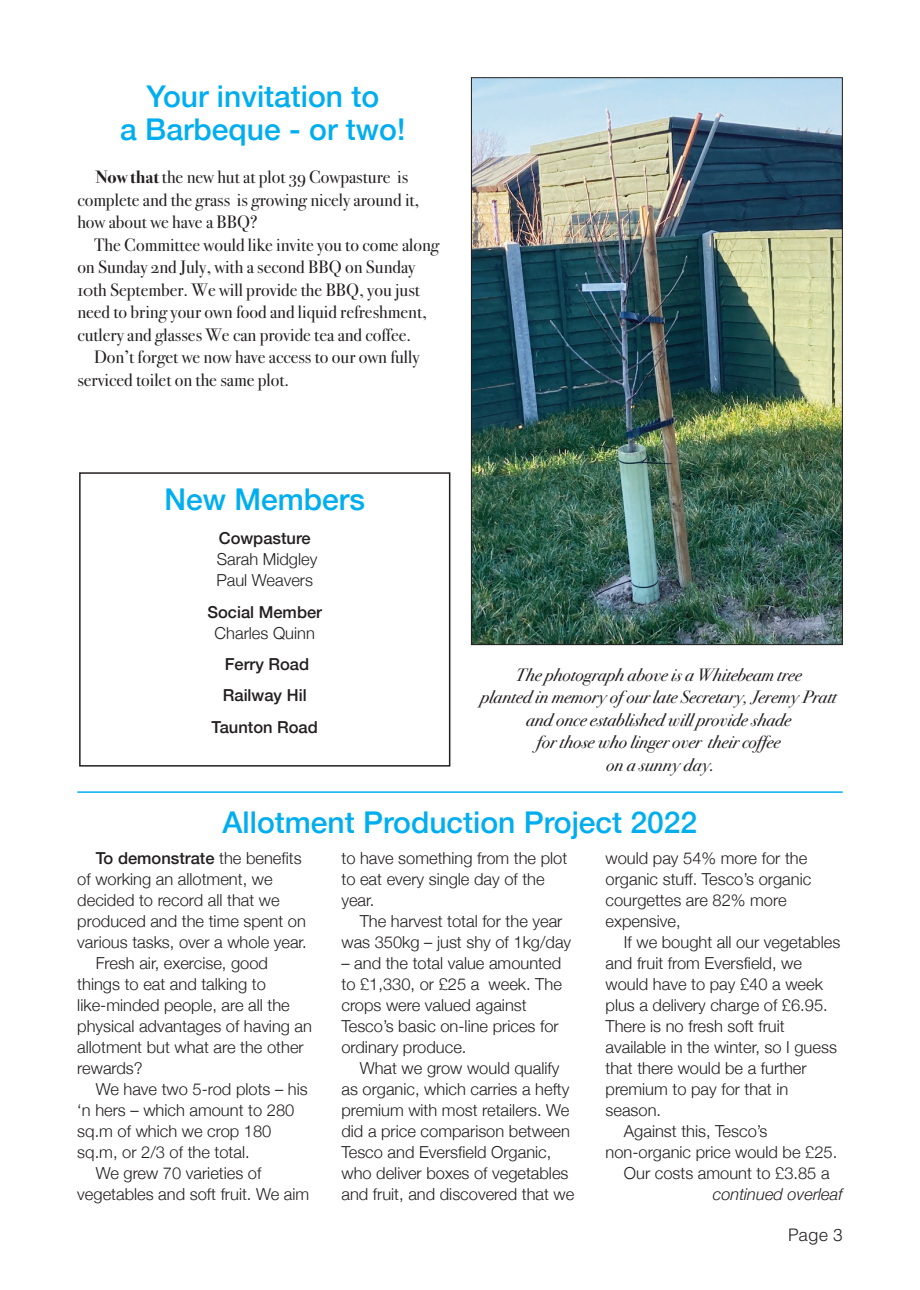
<style>
.page{position:relative;width:920px;height:1290px;background:#fff}
.page>*{position:absolute;margin:0;border:0;box-sizing:border-box;transform-origin:0 0}
.t1{font:500 30px/33px "Helvetica Neue";color:#00aeef;text-align:center}
.t2{font:18px/22.5px "Bodoni Svty Two OSITCTT";color:#231f20}
.t3{font:italic 18px/22.5px "Bodoni Svty Two OSITCTT";color:#231f20;text-align:center}
.t4{font:300 17.25px "Helvetica";color:#231f20}
.t5{font:300 16.5px/21px "Helvetica Neue";color:#231f20}
.t6{font:500 16.5px/31.5px "Helvetica Neue";color:#231f20;text-align:center}
.t7{font:italic 300 16.5px "Helvetica Neue";color:#231f20}
.s1{font-weight:700}
.s2{font-weight:300}
</style>
<div class="page">
<hr style="left:77px;top:791px;width:766px;height:2px;background:#00aeef">
<div style="left:79px;top:472px;width:371px;height:295px;border:2px solid #231f20"></div>
<img style="left:473px;top:79px;width:368px;height:564px">
<h1 class="t1" style="left:120px;top:79px;width:287px">Your invitation to<br>a Barbeque - or two!</h1>
<p class="t2" style="left:77px;top:166px;width:343px;text-indent:18px"><span class="s1">Now that</span>the new hut at plot 39 Cowpasture is complete and the grass is growing nicely around it, how about we have a BBQ?</p>
<p class="t2" style="left:77px;top:234px;width:363px;text-indent:17px">The Committee would like invite you to come along on Sunday 2nd July, with a second BBQ on Sunday 10th September. We will provide the BBQ, you just need to bring your own food and liquid refreshment, cutlery and glasses We can provide tea and coffee.</p>
<p class="t2" style="left:77px;top:346px;width:344px;text-indent:17px">Don’t forget we now have access to our own fully serviced toilet on the same plot.</p>
<h1 class="t1" style="left:164px;top:482px;width:202px">New Members</h1>
<p class="t6" style="left:219px;top:522px;width:94px">Cowpasture</p>
<p class="t5" style="left:216px;top:548px;width:102px">Sarah Midgley<br>Paul Weavers</p>
<p class="t6" style="left:207px;top:596px;width:116px">Social Member</p>
<p class="t5" style="left:215px;top:622px;width:102px">Charles Quinn</p>
<p class="t6" style="left:212px;top:647px;width:108px">Ferry Road<br>Railway Hil<br>Taunton Road</p>
<p class="t3" style="left:480px;top:663px;width:358px">The photograph above is a Whitebeam tree<br>planted in memory of our late Secretary, Jeremy Pratt and once established will provide shade<br>for those who linger over their coffee<br>on a sunny day.</p>
<h1 class="t1" style="left:223px;top:805px;width:476px">Allotment Production Project 2022</h1>
<p class="t6" style="left:96px;top:842px;width:207px">To demonstrate <span class="s2">the benefits</span></p>
<p class="t5" style="left:77px;top:868px;width:197px">of working an allotment, we</p>
<p class="t5" style="left:77px;top:889px;width:204px">decided to record all that we</p>
<p class="t5" style="left:77px;top:910px;width:230px">produced and the time spent on</p>
<p class="t5" style="left:77px;top:931px;width:231px">various tasks, over a whole year.</p>
<p class="t5" style="left:96px;top:952px;width:174px">Fresh air, exercise, good</p>
<p class="t5" style="left:77px;top:973px;width:190px">things to eat and talking to</p>
<p class="t5" style="left:77px;top:994px;width:214px">like-minded people, are all the</p>
<p class="t5" style="left:77px;top:1015px;width:236px">physical advantages of having an</p>
<p class="t5" style="left:77px;top:1036px;width:228px">allotment but what are the other</p>
<p class="t5" style="left:77px;top:1057px;width:67px">rewards?</p>
<p class="t5" style="left:96px;top:1078px;width:214px">We have two 5-rod plots – his</p>
<p class="t5" style="left:77px;top:1099px;width:219px">‘n hers – which amount to 280</p>
<p class="t5" style="left:77px;top:1120px;width:196px">sq.m of which we crop 180</p>
<p class="t5" style="left:77px;top:1141px;width:174px">sq.m, or 2/3 of the total.</p>
<p class="t5" style="left:96px;top:1162px;width:167px">We grew 70 varieties of</p>
<p class="t5" style="left:77px;top:1183px;width:233px">vegetables and soft fruit. We aim</p>
<p class="t5" style="left:606px;top:847px;width:207px">would pay 54% more for the organic stuff. Tesco’s organic courgettes are 82% more expensive,</p>
<p class="t5" style="left:624px;top:931px;width:218px">If we bought all our vegetables</p>
<p class="t5" style="left:606px;top:952px;width:198px">and fruit from Eversfield, we</p>
<p class="t5" style="left:606px;top:973px;width:219px">would have to pay £40 a week</p>
<p class="t5" style="left:606px;top:994px;width:224px">plus a delivery charge of £6.95.</p>
<p class="t5" style="left:606px;top:1015px;width:181px">There is no fresh soft fruit</p>
<p class="t5" style="left:606px;top:1036px;width:233px">available in the winter, so I guess</p>
<p class="t5" style="left:606px;top:1057px;width:203px">that there would be a further</p>
<p class="t5" style="left:606px;top:1078px;width:184px">premium to pay for that in</p>
<p class="t5" style="left:606px;top:1099px;width:57px">season.</p>
<p class="t5" style="left:624px;top:1120px;width:145px">Against this, Tesco’s</p>
<p class="t5" style="left:606px;top:1141px;width:233px">non-organic price would be £25.</p>
<p class="t5" style="left:624px;top:1162px;width:207px">Our costs amount to £3.85 a</p>
<p class="t7" style="left:713px;top:1184px;width:131px">continued overleaf</p>
<p class="t5" style="left:341px;top:847px;width:227px">to have something from the plot to eat every single day of the year.</p>
<p class="t5" style="left:341px;top:910px;width:231px;text-align:center">The harvest total for the year was 350kg – just shy of 1kg/day</p>
<p class="t5" style="left:341px;top:952px;width:222px">– and the total value amounted to £1,330, or £25 a week. The crops were valued against<br>Tesco’s basic on-line prices for ordinary produce.</p>
<p class="t5" style="left:341px;top:1057px;width:234px;text-indent:18px">What we grow would qualify as organic, which carries a hefty premium with most retailers. We did a price comparison between<br>Tesco and Eversfield Organic, who deliver boxes of vegetables and fruit, and discovered that we</p>
<p class="t4" style="left:788px;top:1220px;width:56px">Page 3</p>
</div>
